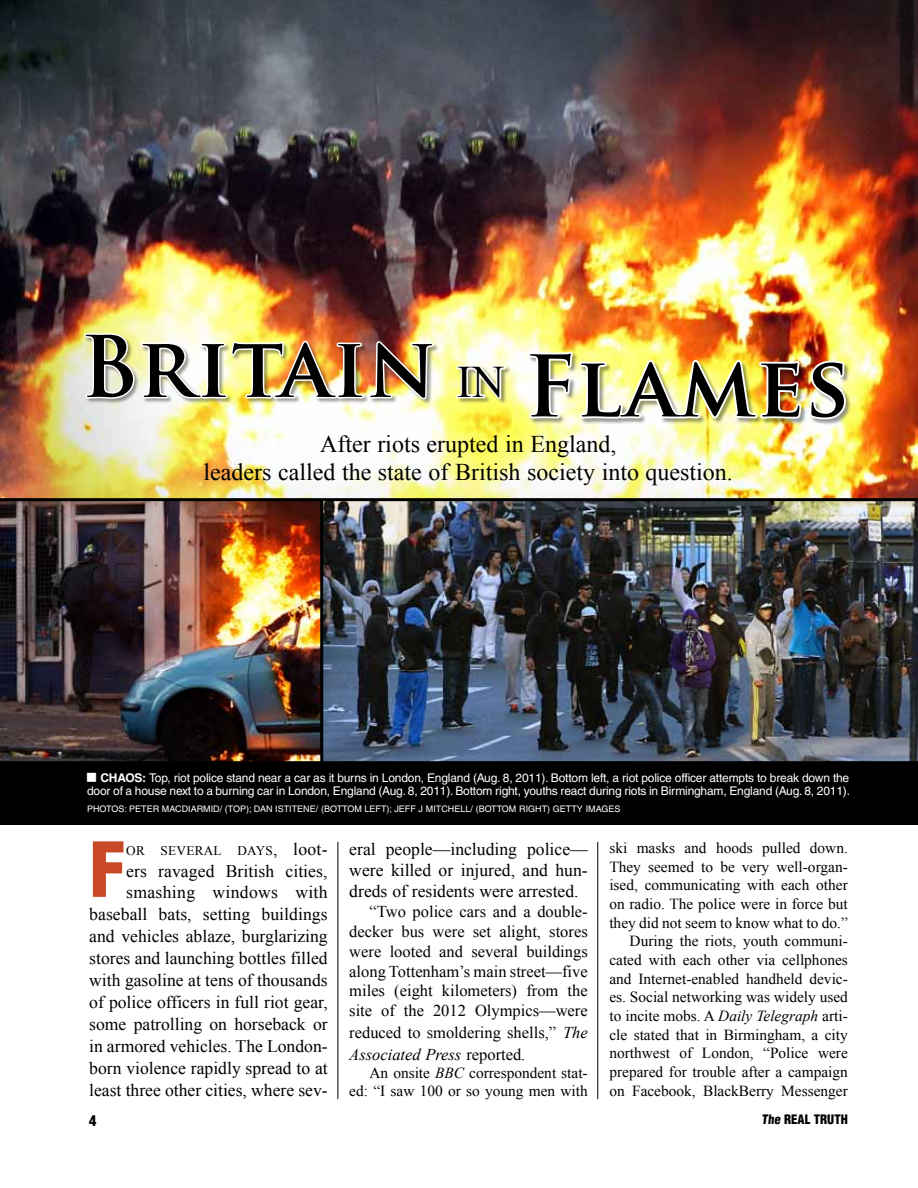
<style>
.page{position:relative;width:918px;height:1188px;background:#fff}
.page>*{position:absolute;margin:0;border:0;box-sizing:border-box;transform-origin:0 0}
.t1{font:700 82.5px "Trajan Pro";letter-spacing:.01em;color:#000}
.t2{font:900 condensed 73.95px "Helvetica";color:#c94927}
.t3{font:24px/28.8px "Times New Roman";color:#000;text-align:center}
.t4{font:17.7px/21.9px "Times New Roman";color:#000;text-align:right}
.t5{font:16.5px/20px "Times New Roman";color:#000;text-align:justify}
.t6{font:15.3px/18.8px "Times New Roman";color:#000;text-align:right}
.t7{font:900 condensed 14.7px "Helvetica";color:#000}
.t8{font:13.2px "Times New Roman";letter-spacing:.02em;color:#000}
.t9{font:900 condensed 12.75px "Helvetica";color:#000}
.t10{font:12px/13.5px "Helvetica";letter-spacing:-.015em;color:#fff;text-align:right}
.t11{font:700 12px "Helvetica";color:#fff}
.t12{font:9px "Helvetica";color:#fff}
.s1{font-family:"Times New Roman";font-weight:400;font-size:45px}
.s2{font-weight:700}
.s3{font-size:17.7px}
.s4{font-style:italic}
</style>
<div class="page">
<div style="left:0;top:763px;width:918px;height:62px;background:#000"></div>
<img style="left:0;top:0;width:918px;height:761px">
<hr style="left:320px;top:500px;width:3px;height:263px;background:#000">
<hr style="left:338px;top:842px;width:1px;height:257px;background:#000">
<hr style="left:597px;top:842px;width:1px;height:257px;background:#000">
<hr style="left:0;top:498px;width:918px;height:3px;background:#000">
<hr style="left:0;top:761px;width:918px;height:3px;background:#000">
<div style="left:84px;top:333px;width:427px;height:72px;background:#000;opacity:.4"></div>
<img style="left:83px;top:332px;width:352px;height:69px">
<svg style="left:455px;top:364px;width:52px;height:36px"></svg>
<div style="left:529px;top:351px;width:322px;height:74px;background:#000;opacity:.4"></div>
<img style="left:526px;top:350px;width:322px;height:72px">
<h1 class="t1" style="left:81px;top:316px;width:425px">Britain <span class="s1">IN</span></h1>
<h1 class="t1" style="left:525px;top:335px;width:326px">Flames</h1>
<h3 class="t3" style="left:204px;top:429px;width:531px">After riots erupted in England,<br>leaders called the state of British society into question.</h3>
<p class="t11" style="left:100px;top:770px;width:18px">CHAOS</p>
<p class="t10" style="left:87px;top:771px;width:764px"><span class="s2">:</span> Top, riot police stand near a car as it burns in London, England (Aug. 8, 2011). Bottom left, a riot police officer attempts to break down the<br>door of a house next to a burning car in London, England (Aug. 8, 2011). Bottom right, youths react during riots in Birmingham, England (Aug. 8, 2011).</p>
<p class="t12" style="left:87px;top:803px;width:90px">Photos: Peter Macd</p>
<p class="t12" style="left:188px;top:803px;width:10px">iarm</p>
<p class="t12" style="left:211px;top:803px;width:411px">id/ (Top); Dan I stiten e/ (Bottom left); Jeff J Mitchell/ (Bottom right) Getty Images</p>
<h2 class="t2" style="left:89px;top:823px;width:39px">F</h2>
<p class="t8" style="left:126px;top:841px;width:203px">OR SEVERAL DAYS<span class="s3">, loot-</span></p>
<p class="t4" style="left:89px;top:859px;width:240px">ers ravaged British cities, smashing windows with baseball bats, setting buildings and vehicles ablaze, burglarizing stores and launching bottles filled with gasoline at tens of thousands of police officers in full riot gear, some patrolling on horseback or in armored vehicles. The London&shy;born violence rapidly spread to at least three other cities, where sev-</p>
<p class="t4" style="left:349px;top:838px;width:240px;line-height:21.3px;text-align:justify">eral people—including police— were killed or injured, and hun&shy;dreds of residents were arrested.</p>
<p class="t5" style="left:349px;top:901px;width:240px;text-indent:20px">“Two police cars and a double&shy;decker bus were set alight, stores were looted and several buildings along Tottenham’s main street—five miles (eight kilometers) from the site of the 2012 Olympics—were</p>
<p class="t5" style="left:349px;top:1021px;width:240px;line-height:21.8px">reduced to smoldering shells,” <span class="s4">The<br>Associated Press</span> reported.</p>
<p class="t6" style="left:349px;top:1063px;width:240px;line-height:18px">An onsite <span class="s4">BBC</span> correspondent stat&shy;ed: “I saw 100 or so young men with</p>
<p class="t6" style="left:609px;top:838px;width:240px">ski masks and hoods pulled down.<br>They seemed to be very well-organ&shy;ised, communicating with each other on radio. The police were in force but they did not seem to know what to do.” During the riots, youth communi&shy;cated with each other via cellphones and Internet-enabled handheld devic&shy;es. Social networking was widely used to incite mobs. A <span class="s4">Daily Telegraph</span> arti&shy;cle stated that in Birmingham, a city northwest of London, “Police were prepared for trouble after a campaign on Facebook, BlackBerry Messenger</p>
<p class="t7" style="left:89px;top:1111px;width:9px">4</p>
<p class="t9" style="left:762px;top:1112px;width:60px">THE REAL TRUT</p>
<p class="t9" style="left:841px;top:1112px;width:9px">H</p>
</div>
